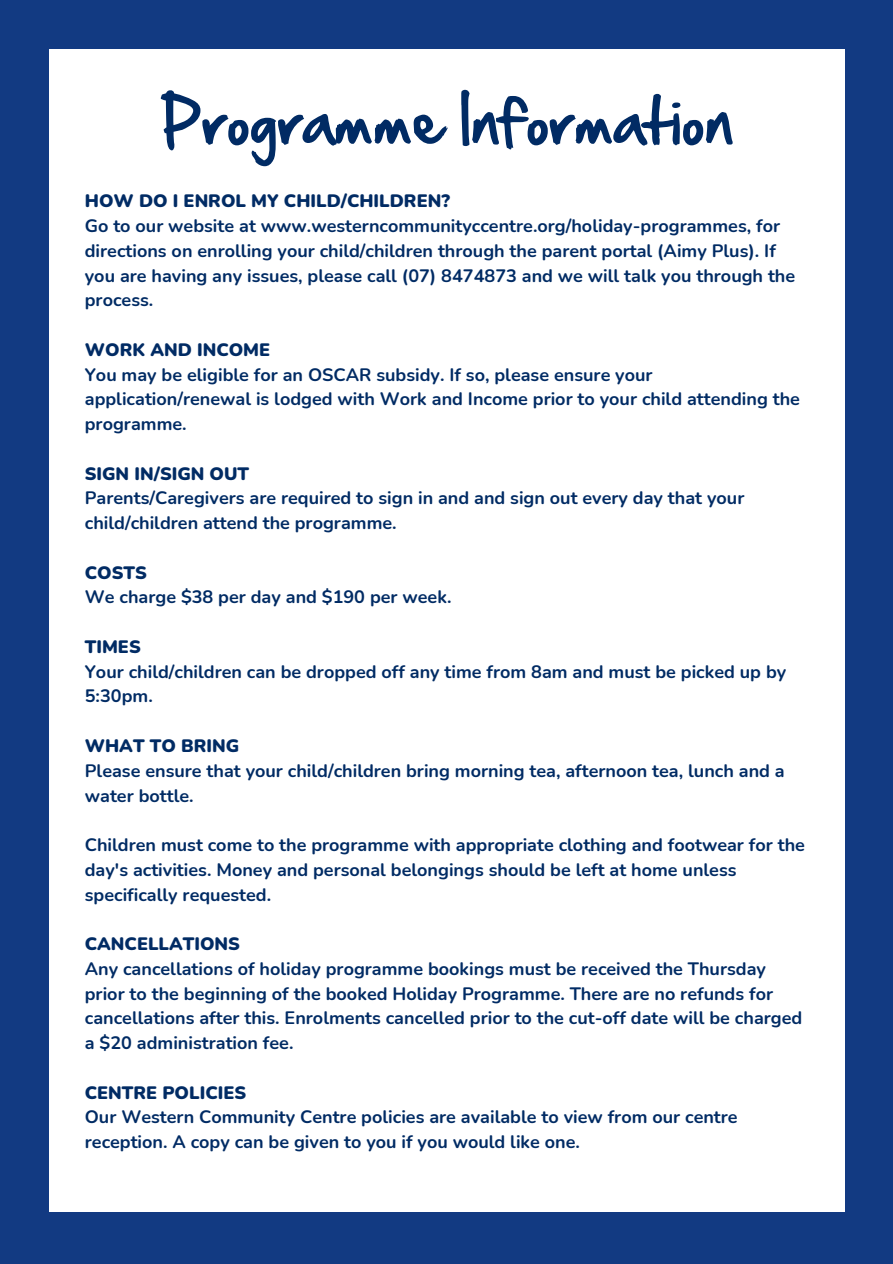
<style>
.page{position:relative;width:893px;height:1264px;background:#fff}
.page>*{position:absolute;margin:0;border:0;box-sizing:border-box;transform-origin:0 0}
.t1{font:54px "Hand Of Sean";color:#012b64}
.t2{font:700 18px/24.8px "Nunito";color:#012b64}
.t3{font:900 18px "Nunito";color:#012b64}
</style>
<div class="page">
<div style="left:0;top:0;width:892px;height:1263px;background:#123a82"></div>
<div style="left:49px;top:49px;width:795px;height:1162px;background:#fff"></div>
<h1 class="t1" style="left:159px;top:73px;width:576px">Programme Information</h1>
<p class="t3" style="left:85px;top:189px;width:366px">HOW DO I ENROL MY CHILD/CHILDREN?</p>
<p class="t2" style="left:85px;top:214px;width:711px">Go to our website at www.westerncommunityccentre.org/holiday-programmes, for directions on enrolling your child/children through the parent portal (Aimy Plus). If you are having any issues, please call (07) 8474873 and we will talk you through the process.</p>
<p class="t3" style="left:85px;top:337px;width:187px">WORK AND INCOME</p>
<p class="t2" style="left:85px;top:362px;width:716px">You may be eligible for an OSCAR subsidy. If so, please ensure your application/renewal is lodged with Work and Income prior to your child attending the programme.</p>
<p class="t3" style="left:85px;top:461px;width:166px">SIGN IN/SIGN OUT</p>
<p class="t2" style="left:85px;top:486px;width:661px">Parents/Caregivers are required to sign in and and sign out every day that your child/children attend the programme.</p>
<p class="t3" style="left:85px;top:560px;width:63px">COSTS</p>
<p class="t2" style="left:85px;top:585px;width:368px">We charge $38 per day and $190 per week.</p>
<p class="t3" style="left:85px;top:634px;width:57px">TIMES</p>
<p class="t2" style="left:85px;top:659px;width:703px">Your child/children can be dropped off any time from 8am and must be picked up by<br>5:30pm.</p>
<p class="t3" style="left:85px;top:733px;width:156px">WHAT TO BRING</p>
<p class="t2" style="left:85px;top:758px;width:701px">Please ensure that your child/children bring morning tea, afternoon tea, lunch and a water bottle.</p>
<p class="t2" style="left:85px;top:832px;width:721px">Children must come to the programme with appropriate clothing and footwear for the day's activities. Money and personal belongings should be left at home unless specifically requested.</p>
<p class="t3" style="left:85px;top:931px;width:157px">CANCELLATIONS</p>
<p class="t2" style="left:85px;top:956px;width:719px">Any cancellations of holiday programme bookings must be received the Thursday prior to the beginning of the booked Holiday Programme. There are no refunds for cancellations after this. Enrolments cancelled prior to the cut-off date will be charged a $20 administration fee.</p>
<p class="t3" style="left:85px;top:1080px;width:163px">CENTRE POLICIES</p>
<p class="t2" style="left:85px;top:1105px;width:654px">Our Western Community Centre policies are available to view from our centre reception. A copy can be given to you if you would like one.</p>
</div>
